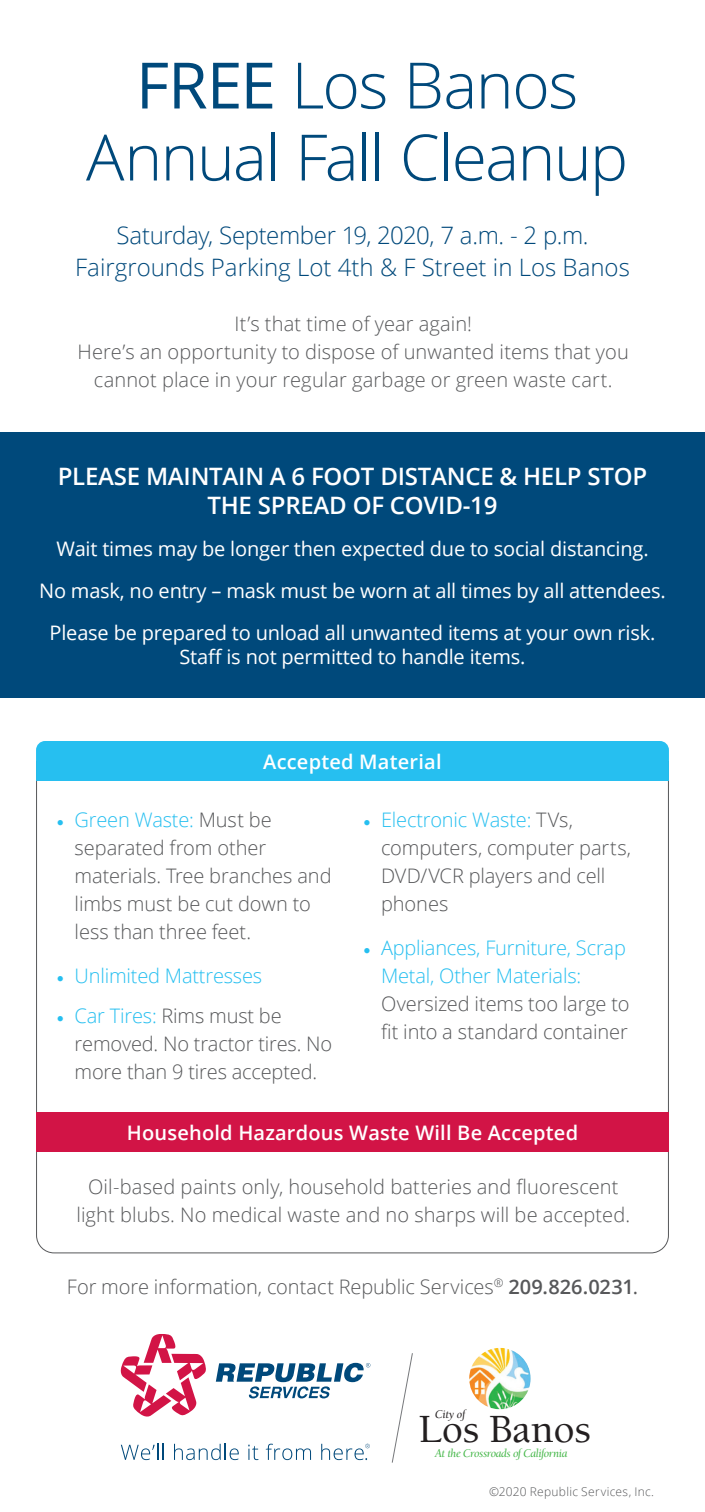
<style>
.page{position:relative;width:705px;height:1512px;background:#fff}
.page>*{position:absolute;margin:0;border:0;box-sizing:border-box;transform-origin:0 0}
.t1{font:300 64px "Open Sans";letter-spacing:-.025em;color:#00497b}
.t2{font:500 41.2px "Berkeley Std";color:#231f20}
.t3{font:300 24px "Open Sans";color:#00497b}
.t4{font:600 24px/28.8px "Open Sans";letter-spacing:-.01em;color:#fff;text-align:center}
.t5{font:300 20px/28px "Open Sans";letter-spacing:-.005em;color:#57585a}
.t6{font:20px/24px "Open Sans";letter-spacing:-.01em;color:#fff;text-align:center}
.t7{font:600 20px "Open Sans";letter-spacing:.01em;color:#fff}
.t8{font:300 20px "Open Sans";letter-spacing:-.01em;color:#26bff0}
.t9{font:12px "Berkeley Oldstyle IT Cby BT Med Ital";letter-spacing:-.025em;color:#45b749}
.t10{font:300 12px "Open Sans";letter-spacing:.025em;color:#57585a}
.t11{font:12px "Berkeley Oldstyle IT Cby BT Med Ital";color:#231f20}
.s1{font-weight:400}
.s2{font-family:"Minion Pro";font-weight:400;color:#26bff0}
.s3{color:#26bff0}
.s4{font-family:"Minion Pro";font-weight:400}
.s5{font-weight:600}
</style>
<div class="page">
<div style="left:0;top:432px;width:704px;height:265px;background:#00497b"></div>
<svg style="left:36px;top:760px;width:633px;height:494px"></svg>
<img style="left:469px;top:1348px;width:61px;height:61px;border-radius:31px">
<svg style="left:120px;top:1334px;width:86px;height:83px"></svg>
<svg style="left:216px;top:1363px;width:154px;height:35px"></svg>
<svg style="left:121px;top:1444px;width:42px;height:16px"></svg>
<svg style="left:174px;top:1444px;width:64px;height:16px"></svg>
<svg style="left:248px;top:1445px;width:10px;height:15px"></svg>
<svg style="left:265px;top:1444px;width:46px;height:16px"></svg>
<svg style="left:321px;top:1444px;width:48px;height:16px"></svg>
<div style="left:36px;top:741px;width:632px;height:40px;background:#26bff0"></div>
<div style="left:36px;top:1112px;width:632px;height:40px;background:#d21446"></div>
<svg style="left:391px;top:1353px;width:22px;height:110px"></svg>
<p class="t1" style="left:136px;top:41px;width:443px"><span class="s1">FREE</span> Los Banos</p>
<p class="t1" style="left:86px;top:113px;width:543px">Annual Fall Cleanup</p>
<p class="t3" style="left:116px;top:218px;width:473px">Saturday, September 19, 2020, 7 a.m. - 2 p.m.</p>
<p class="t3" style="left:75px;top:251px;width:555px">Fairgrounds Parking Lot 4th &amp; F Street in Los Banos</p>
<p class="t5" style="left:234px;top:310px;width:239px">It’s that time of year again!</p>
<p class="t5" style="left:78px;top:338px;width:552px;text-align:center">Here’s an opportunity to dispose of unwanted items that you cannot place in your regular garbage or green waste cart.</p>
<p class="t4" style="left:58px;top:461px;width:590px">PLEASE MAINTAIN A 6 FOOT DISTANCE &amp; HELP STOP<br>THE SPREAD OF COVID-19</p>
<p class="t6" style="left:56px;top:536px;width:593px">Wait times may be longer then expected due to social distancing.</p>
<p class="t6" style="left:39px;top:578px;width:627px">No mask, no entry – mask must be worn at all times by all attendees.</p>
<p class="t6" style="left:50px;top:620px;width:607px">Please be prepared to unload all unwanted items at your own risk.<br>Staff is not permitted to handle items.</p>
<p class="t7" style="left:263px;top:748px;width:180px">Accepted Material</p>
<p class="t5" style="left:75px;top:806px;width:258px;text-indent:-18px"><span class="s2">•</span> <span class="s3">Green Waste:</span> Must be separated from other materials. Tree branches and limbs must be cut down to less than three feet.</p>
<p class="t8" style="left:57px;top:962px;width:207px"><span class="s4">•</span> Unlimited Mattresses</p>
<p class="t5" style="left:75px;top:1002px;width:259px;text-indent:-18px"><span class="s2">•</span> <span class="s3">Car Tires:</span> Rims must be removed. No tractor tires. No more than 9 tires accepted.</p>
<p class="t5" style="left:381px;top:806px;width:251px;text-indent:-18px"><span class="s2">•</span> <span class="s3">Electronic Waste:</span> TVs, computers, computer parts,<br>DVD/VCR players and cell phones</p>
<p class="t5" style="left:381px;top:934px;width:250px;text-indent:-18px"><span class="s2">•</span> <span class="s3">Appliances, Furniture, Scrap<br>Metal, Other Materials:<br></span>Oversized items too large to fit into a standard container</p>
<p class="t7" style="left:127px;top:1119px;width:452px">Household Hazardous Waste Will Be Accepted</p>
<p class="t5" style="left:88px;top:1172px;width:531px">Oil-based paints only, household batteries and fluorescent</p>
<p class="t5" style="left:76px;top:1200px;width:554px">light blubs. No medical waste and no sharps will be accepted.</p>
<p class="t5" style="left:67px;top:1272px;width:572px">For more information, contact Republic Services<sup>®</sup> <span class="s5">209.826.0231</span><span class="s1">.</span></p>
<p class="t11" style="left:435px;top:1407px;width:32px">City of</p>
<p class="t9" style="left:435px;top:1446px;width:134px">At the Crossroads of California</p>
<p class="t2" style="left:418px;top:1407px;width:173px">Los Banos</p>
<p class="t10" style="left:488px;top:1484px;width:166px">©2020 Republic Services, Inc.</p>
</div>
